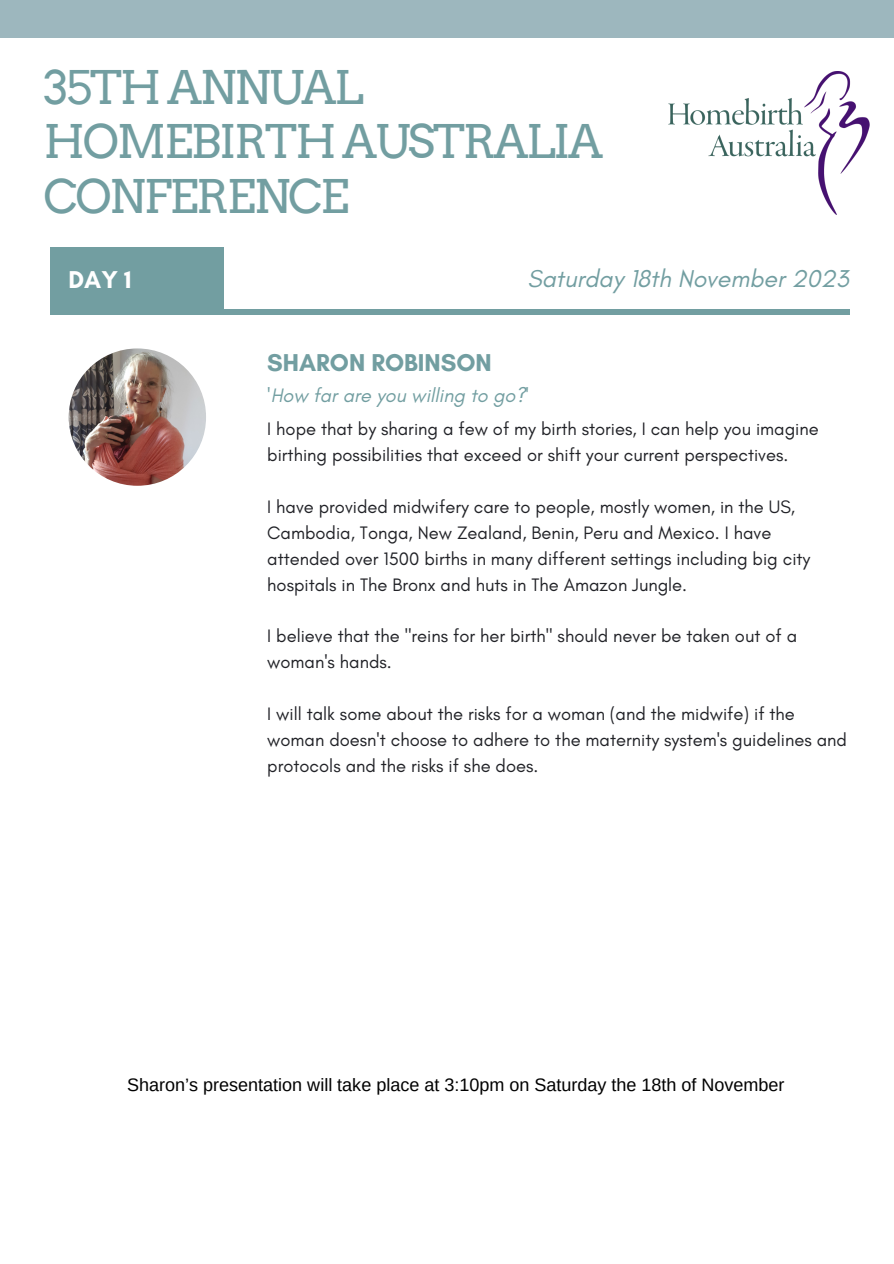
<style>
.page{position:relative;width:894px;height:1264px;background:#fff}
.page>*{position:absolute;margin:0;border:0;box-sizing:border-box;transform-origin:0 0}
.t1{font:46.35px/54px "Arvo";letter-spacing:-.05em;color:#729ea1}
.t2{font:italic 24.75px "Glacial Indifference";color:#729ea1}
.t3{font:700 24.75px "Glacial Indifference";color:#729ea1}
.t4{font:700 24.75px "Glacial Indifference";color:#fff}
.t5{font:italic 19.8px "Glacial Indifference";color:#729ea1}
.t6{font:18.3px/25.8px "Glacial Indifference";color:#212227}
.t7{font:18px "Arimo";color:#000}
</style>
<div class="page">
<div style="left:51px;top:309px;width:798px;height:6px;background:#729ea1"></div>
<div style="left:50px;top:247px;width:174px;height:67px;background:#729ea1"></div>
<div style="left:0;top:0;width:893px;height:38px;background:#9db7be"></div>
<img style="left:668px;top:71px;width:202px;height:143px">
<img style="left:69px;top:348px;width:137px;height:138px;border-radius:50%">
<p class="t1" style="left:44px;top:61px;width:561px">35TH ANNUAL<br>HOMEBIRTH AUSTRALIA<br>CONFERENCE</p>
<p class="t4" style="left:68px;top:264px;width:65px">DAY 1</p>
<p class="t2" style="left:527px;top:263px;width:322px">Saturday 18th November 2023</p>
<p class="t3" style="left:267px;top:347px;width:226px">SHARON ROBINSON</p>
<p class="t5" style="left:267px;top:383px;width:263px">'How far are you willing to go?'</p>
<p class="t6" style="left:267px;top:416px;width:553px">I hope that by sharing a few of my birth stories, I can help you imagine birthing possibilities that exceed or shift your current perspectives.</p>
<p class="t6" style="left:267px;top:493px;width:544px">I have provided midwifery care to people, mostly women, in the US, Cambodia, Tonga, New Zealand, Benin, Peru and Mexico. I have attended over 1500 births in many different settings including big city hospitals in The Bronx and huts in The Amazon Jungle.</p>
<p class="t6" style="left:267px;top:623px;width:531px">I believe that the "reins for her birth" should never be taken out of a woman's hands.</p>
<p class="t6" style="left:267px;top:700px;width:581px">I will talk some about the risks for a woman (and the midwife) if the woman doesn't choose to adhere to the maternity system's guidelines and protocols and the risks if she does.</p>
<p class="t7" style="left:127px;top:1074px;width:658px">Sharon’s presentation will take place at 3:10pm on Saturday the 18th of November</p>
</div>
